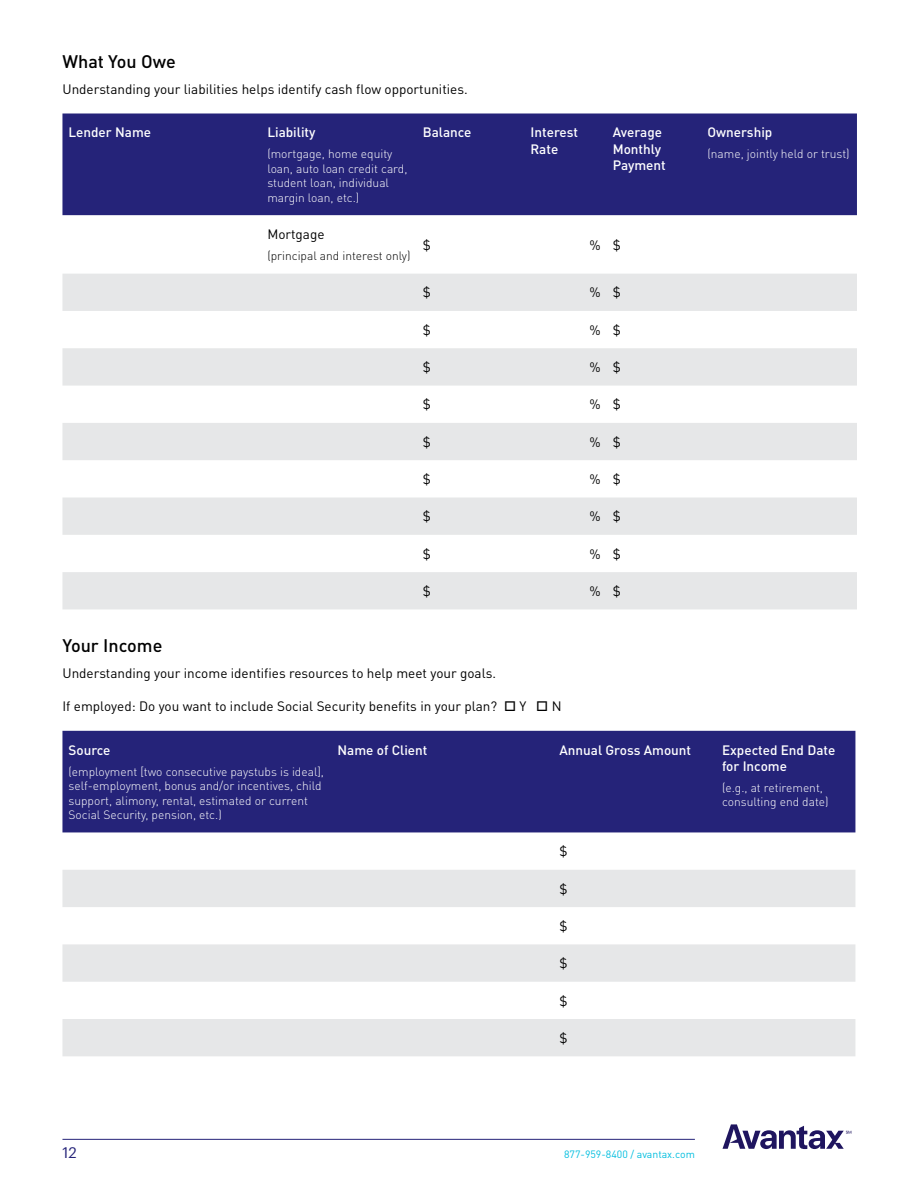
<style>
.page{position:relative;width:918px;height:1188px;background:#fff}
.page>*{position:absolute;margin:0;border:0;box-sizing:border-box;transform-origin:0 0}
.t1{font:500 18px "DIN Pro";color:#000}
.t2{font:15px "Graphik";color:#252379}
.t3{font:13.5px "DIN Pro";color:#000}
.t4{font:500 13.5px/16.2px "DIN Pro";color:#fff}
.t5{font:300 12px/14.4px "DIN Pro";color:#fff}
.t6{font:300 12px "DIN Pro";color:#000}
.t7{font:10.5px "DIN Pro";color:#00bedf}
</style>
<div class="page">
<hr style="left:62px;top:1139px;width:633px;height:1px;background:#252379">
<svg style="left:723px;top:1124px;width:128px;height:25px"></svg>
<div style="left:62px;top:114px;width:795px;height:101px;background:#252379"></div>
<svg style="left:62px;top:274px;width:795px;height:335px;fill:#e6e7e8"></svg>
<div style="left:62px;top:731px;width:793px;height:101px;background:#252379"></div>
<svg style="left:62px;top:870px;width:793px;height:186px;fill:#e6e7e8"></svg>
<h1 class="t1" style="left:62px;top:47px;width:115px">What You Owe</h1>
<p class="t3" style="left:62px;top:79px;width:407px">Understanding your liabilities helps identify cash flow opportunities.</p>
<p class="t4" style="left:68px;top:123px;width:84px">Lender Name</p>
<p class="t4" style="left:267px;top:123px;width:50px">Liability</p>
<p class="t5" style="left:267px;top:146px;width:142px">(mortgage, home equity loan, auto loan credit card, student loan, individual margin loan, etc.)</p>
<p class="t4" style="left:423px;top:123px;width:50px">Balance</p>
<p class="t4" style="left:531px;top:123px;width:49px">Interest<br>Rate</p>
<p class="t4" style="left:613px;top:123px;width:55px">Average<br>Monthly<br>Payment</p>
<p class="t4" style="left:707px;top:123px;width:66px">Ownership</p>
<p class="t5" style="left:707px;top:146px;width:144px">(name, jointly held or trust)</p>
<p class="t3" style="left:267px;top:224px;width:59px">Mortgage</p>
<p class="t6" style="left:267px;top:247px;width:145px">(principal and interest only)</p>
<p class="t3" style="left:423px;top:234px;width:10px">$</p>
<p class="t3" style="left:589px;top:234px;width:33px">% $</p>
<p class="t3" style="left:423px;top:282px;width:10px">$</p>
<p class="t3" style="left:589px;top:282px;width:33px">% $</p>
<p class="t3" style="left:423px;top:320px;width:10px">$</p>
<p class="t3" style="left:589px;top:320px;width:33px">% $</p>
<p class="t3" style="left:423px;top:357px;width:10px">$</p>
<p class="t3" style="left:589px;top:357px;width:33px">% $</p>
<p class="t3" style="left:423px;top:394px;width:10px">$</p>
<p class="t3" style="left:589px;top:394px;width:33px">% $</p>
<p class="t3" style="left:423px;top:432px;width:10px">$</p>
<p class="t3" style="left:589px;top:432px;width:33px">% $</p>
<p class="t3" style="left:423px;top:469px;width:10px">$</p>
<p class="t3" style="left:589px;top:469px;width:33px">% $</p>
<p class="t3" style="left:423px;top:506px;width:10px">$</p>
<p class="t3" style="left:589px;top:506px;width:33px">% $</p>
<p class="t3" style="left:423px;top:543px;width:10px">$</p>
<p class="t3" style="left:589px;top:543px;width:33px">% $</p>
<p class="t3" style="left:423px;top:581px;width:10px">$</p>
<p class="t3" style="left:589px;top:581px;width:33px">% $</p>
<h1 class="t1" style="left:62px;top:632px;width:101px">Your Income</h1>
<p class="t3" style="left:62px;top:663px;width:435px">Understanding your income identifies resources to help meet your goals.</p>
<p class="t3" style="left:62px;top:696px;width:501px">If employed: Do you want to include Social Security benefits in your plan? □ Y □ N</p>
<p class="t4" style="left:68px;top:741px;width:44px">Source</p>
<p class="t5" style="left:68px;top:763px;width:257px">(employment [two consecutive paystubs is ideal], self-employment, bonus and/or incentives, child support, alimony, rental, estimated or current Social Security, pension, etc.)</p>
<p class="t4" style="left:338px;top:741px;width:91px">Name of Client</p>
<p class="t4" style="left:560px;top:741px;width:133px">Annual Gross Amount</p>
<p class="t4" style="left:722px;top:741px;width:115px">Expected End Date for Income</p>
<p class="t5" style="left:722px;top:780px;width:108px">(e.g., at retirement, consulting end date)</p>
<p class="t3" style="left:560px;top:841px;width:10px">$</p>
<p class="t3" style="left:560px;top:878px;width:10px">$</p>
<p class="t3" style="left:560px;top:916px;width:10px">$</p>
<p class="t3" style="left:560px;top:953px;width:10px">$</p>
<p class="t3" style="left:560px;top:990px;width:10px">$</p>
<p class="t3" style="left:560px;top:1028px;width:10px">$</p>
<p class="t2" style="left:62px;top:1141px;width:16px">12</p>
<p class="t7" style="left:564px;top:1146px;width:132px">877-959-8400 / avantax.com</p>
</div>
